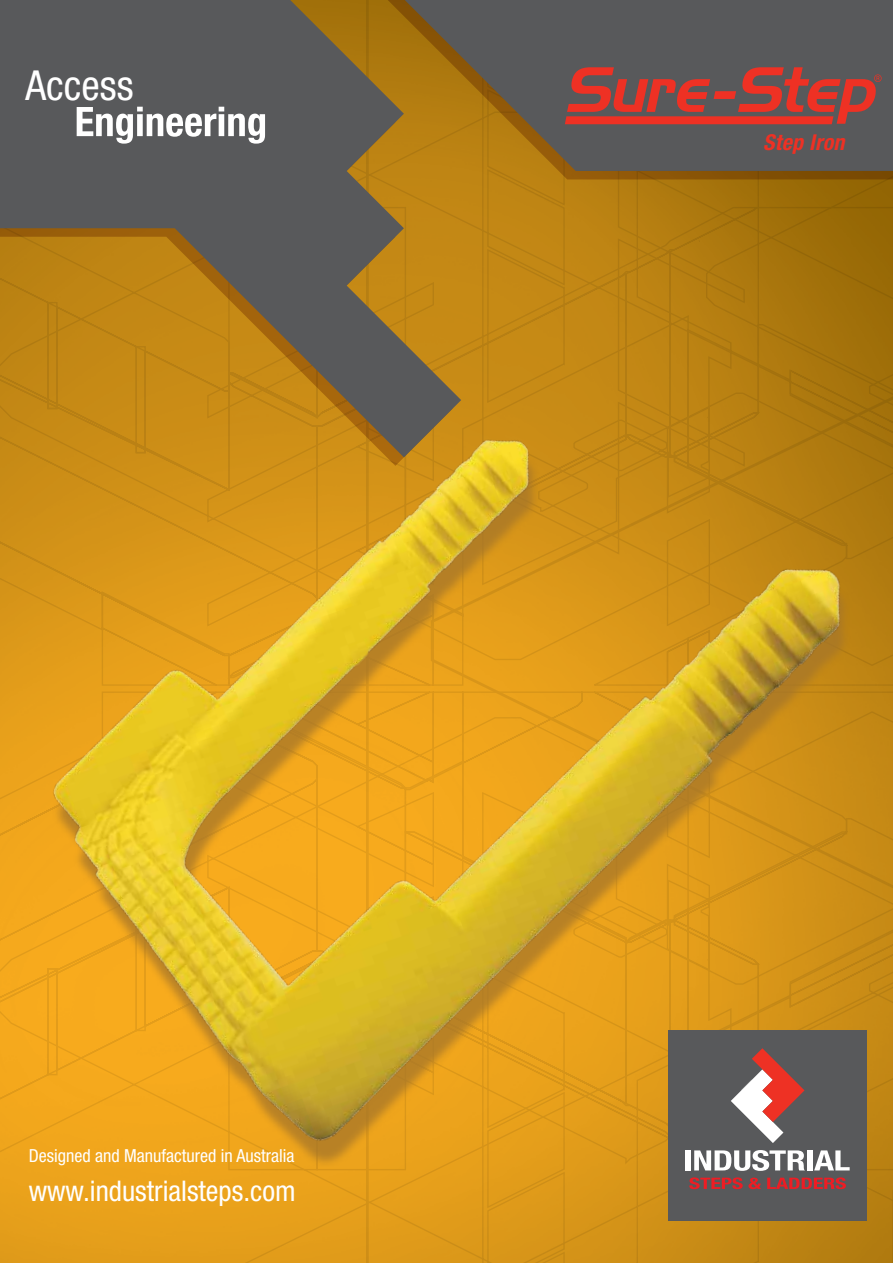
<style>
.page{position:relative;width:893px;height:1263px;background:#fff}
.page>*{position:absolute;margin:0;border:0;box-sizing:border-box;transform-origin:0 0}
.t1{font:condensed 41.4px "Helvetica Neue";color:#fff}
.t2{font:condensed 28.5px "Helvetica Neue";color:#fff}
.t3{font:italic 700 condensed 21.9px "Helvetica Neue";letter-spacing:.015em;color:#ee3124}
.t4{font:condensed 18px "Helvetica Neue";color:#fff}
</style>
<div class="page">
<svg style="left:101px;top:1230px;width:792px;height:33px;background:#d49317"></svg>
<svg style="left:0;top:0;width:893px;height:317px;background:#816838"></svg>
<svg style="left:565px;top:67px;width:317px;height:57px;background:#9a4742"></svg>
<svg style="left:77px;top:107px;width:188px;height:37px"></svg>
<img style="left:0;top:317px;width:893px;height:913px">
<h1 class="t1" style="left:26px;top:61px;width:110px">Access</h1>
<p class="t4" style="left:29px;top:1145px;width:267px">Designed and Manufactured in Australia</p>
<h2 class="t2" style="left:29px;top:1174px;width:268px">www.industrialsteps.com</h2>
<p class="t3" style="left:763px;top:129px;width:83px">Step Iron</p>
</div>
